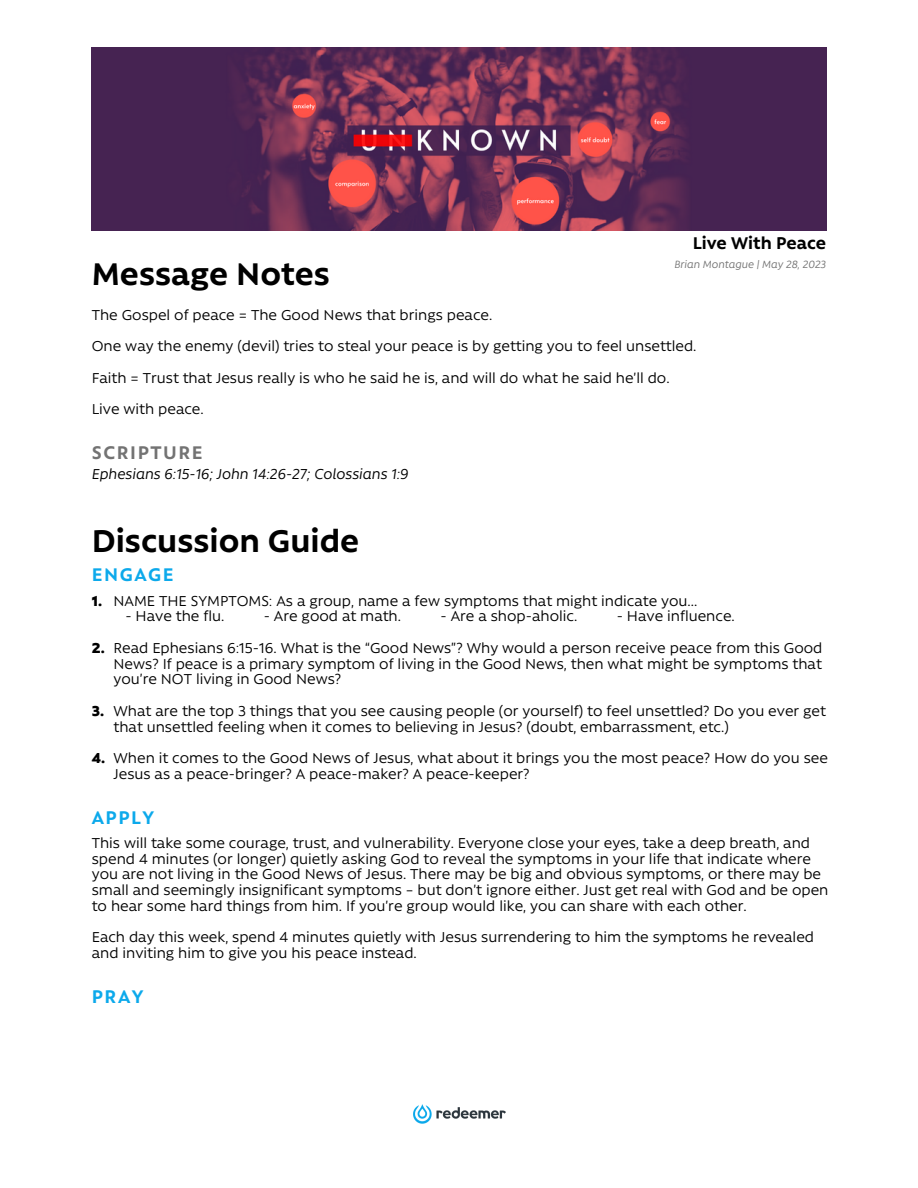
<style>
.page{position:relative;width:918px;height:1188px;background:#fff}
.page>*{position:absolute;margin:0;border:0;box-sizing:border-box;transform-origin:0 0}
.t1{font:700 36px "Rawson Pro";color:#000}
.t2{font:700 21px "Rawson Pro";letter-spacing:.075em;color:#0ca9eb}
.t3{font:700 21px "Rawson Pro";letter-spacing:.075em;color:#737373}
.t4{font:700 19.5px "Rawson Pro";color:#000}
.t5{font:16.5px/15.8px "Rawson Pro";color:#000}
.t6{font:italic 16.5px "Rawson Pro";color:#000}
.t7{font:900 16.5px "Rawson Pro";color:#000}
.t8{font:italic 12px "Rawson Pro";color:#737373}
</style>
<div class="page">
<img style="left:92px;top:47px;width:734px;height:184px">
<img style="left:413px;top:1104px;width:93px;height:20px">
<h1 class="t1" style="left:92px;top:250px;width:240px">Message Notes</h1>
<p class="t4" style="left:693px;top:230px;width:135px">Live With Peace</p>
<p class="t8" style="left:674px;top:256px;width:153px">Brian Montague | May 28, 2023</p>
<p class="t5" style="left:92px;top:298px;width:606px;line-height:31.5px">The Gospel of peace = The Good News that brings peace.<br>One way the enemy (devil) tries to steal your peace is by getting you to feel unsettled.<br>Faith = Trust that Jesus really is who he said he is, and will do what he said he’ll do.<br>Live with peace.</p>
<p class="t3" style="left:92px;top:438px;width:112px">SCRIPTURE</p>
<p class="t6" style="left:92px;top:463px;width:318px">Ephesians 6:15-16; John 14:26-27; Colossians 1:9</p>
<h1 class="t1" style="left:92px;top:517px;width:269px">Discussion Guide</h1>
<p class="t2" style="left:92px;top:561px;width:83px">ENGAGE</p>
<p class="t7" style="left:92px;top:590px;width:12px">1.</p>
<p class="t7" style="left:92px;top:637px;width:14px">2.</p>
<p class="t7" style="left:92px;top:700px;width:14px">3.</p>
<p class="t7" style="left:92px;top:747px;width:15px">4.</p>
<p class="t5" style="left:114px;top:592px;width:585px">NAME THE SYMPTOMS: As a group, name a few symptoms that might indicate you...</p>
<p class="t5" style="left:125px;top:607px;width:100px">- Have the flu.</p>
<p class="t5" style="left:264px;top:607px;width:139px">- Are good at math.</p>
<p class="t5" style="left:440px;top:607px;width:138px">- Are a shop-aholic.</p>
<p class="t5" style="left:114px;top:600px;width:710px;line-height:31.5px;text-indent:503px">- Have influence.<br>Read Ephesians 6:15-16. What is the “Good News”? Why would a person receive peace from this Good</p>
<p class="t5" style="left:114px;top:655px;width:710px">News? If peace is a primary symptom of living in the Good News, then what might be symptoms that you’re NOT living in Good News?</p>
<p class="t5" style="left:114px;top:702px;width:714px">What are the top 3 things that you see causing people (or yourself) to feel unsettled? Do you ever get that unsettled feeling when it comes to believing in Jesus? (doubt, embarrassment, etc.)</p>
<p class="t5" style="left:114px;top:749px;width:716px">When it comes to the Good News of Jesus, what about it brings you the most peace? How do you see<br>Jesus as a peace-bringer? A peace-maker? A peace-keeper?</p>
<p class="t2" style="left:92px;top:803px;width:64px">APPLY</p>
<p class="t5" style="left:92px;top:834px;width:738px">This will take some courage, trust, and vulnerability. Everyone close your eyes, take a deep breath, and spend 4 minutes (or longer) quietly asking God to reveal the symptoms in your life that indicate where you are not living in the Good News of Jesus. There may be big and obvious symptoms, or there may be small and seemingly insignificant symptoms – but don’t ignore either. Just get real with God and be open to hear some hard things from him. If you’re group would like, you can share with each other.</p>
<p class="t5" style="left:92px;top:928px;width:724px">Each day this week, spend 4 minutes quietly with Jesus surrendering to him the symptoms he revealed and inviting him to give you his peace instead.</p>
<p class="t2" style="left:92px;top:982px;width:53px">PRAY</p>
</div>
